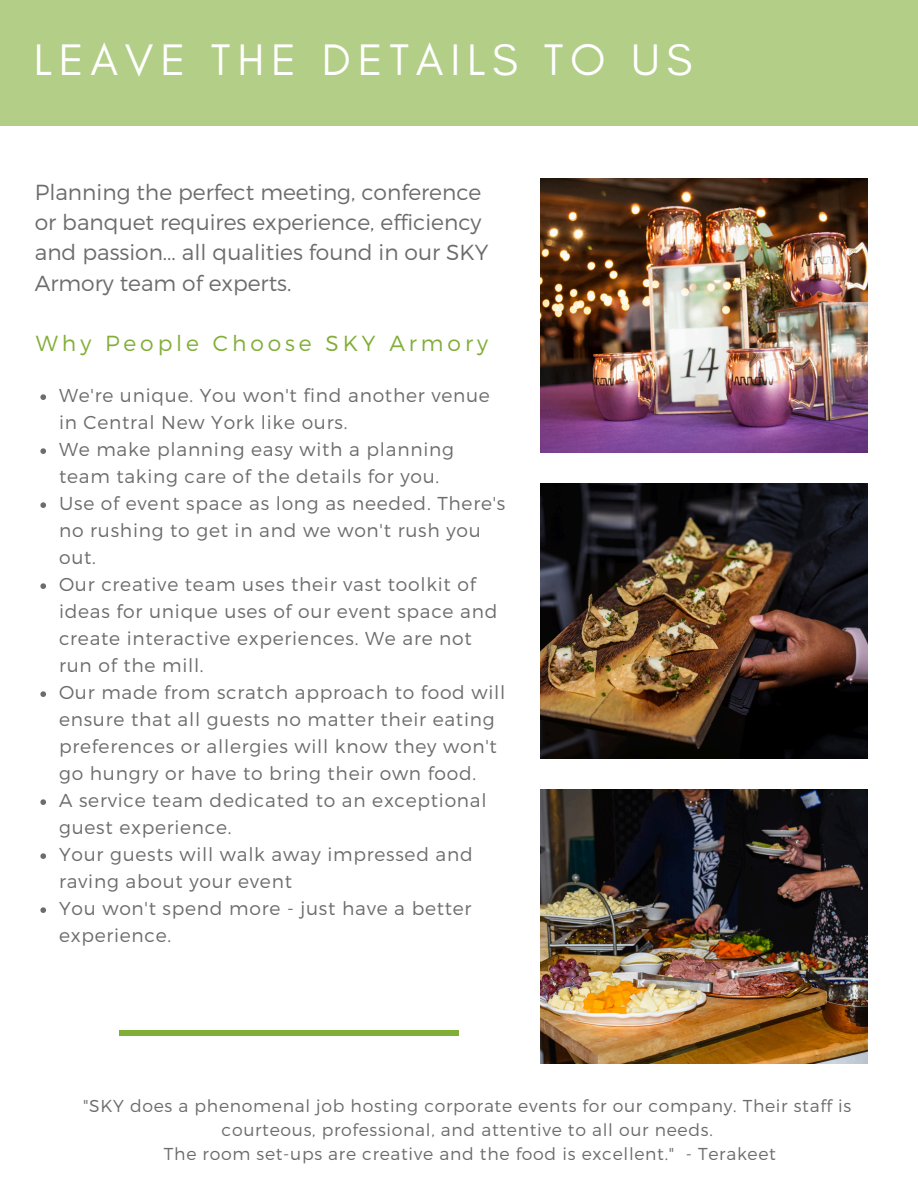
<style>
.page{position:relative;width:918px;height:1188px;background:#fff}
.page>*{position:absolute;margin:0;border:0;box-sizing:border-box;transform-origin:0 0}
.t1{font:45px "Glacial Indifference";letter-spacing:.15em;color:#fff}
.t2{font:300 21.75px/30.3px "Montserrat";color:#6c6c6c}
.t3{font:300 21.75px "Montserrat";letter-spacing:.18em;color:#81ae37}
.t4{font:300 18.75px/27px "Montserrat";letter-spacing:.04em;color:#6c6c6c}
.t5{font:300 17.25px/23.7px "Montserrat";letter-spacing:.04em;color:#6c6c6c;text-align:center}
</style>
<div class="page">
<img style="left:540px;top:178px;width:327px;height:275px">
<img style="left:540px;top:483px;width:327px;height:276px">
<img style="left:540px;top:789px;width:327px;height:275px">
<div style="left:0;top:0;width:918px;height:126px;background:#b3ce87"></div>
<svg style="left:40px;top:394px;width:6px;height:6px"></svg>
<svg style="left:40px;top:448px;width:6px;height:6px"></svg>
<svg style="left:40px;top:502px;width:6px;height:6px"></svg>
<svg style="left:40px;top:583px;width:6px;height:6px"></svg>
<svg style="left:40px;top:691px;width:6px;height:6px"></svg>
<svg style="left:40px;top:799px;width:6px;height:6px"></svg>
<svg style="left:40px;top:853px;width:6px;height:6px"></svg>
<svg style="left:40px;top:907px;width:6px;height:6px"></svg>
<hr style="left:120px;top:1031px;width:338px;height:4px;background:#81ae37">
<p class="t1" style="left:34px;top:33px;width:660px">LEAVE THE DETAILS TO US</p>
<h1 class="t2" style="left:35px;top:176px;width:455px">Planning the perfect meeting, conference or banquet requires experience, efficiency and passion... all qualities found in our SKY Armory team of experts.</h1>
<p class="t3" style="left:36px;top:329px;width:454px">Why People Choose SKY Armory</p>
<p class="t4" style="left:59px;top:381px;width:432px">We're unique. You won't find another venue in Central New York like ours.</p>
<p class="t4" style="left:59px;top:435px;width:396px">We make planning easy with a planning team taking care of the details for you.</p>
<p class="t4" style="left:59px;top:489px;width:448px">Use of event space as long as needed. There's no rushing to get in and we won't rush you out.</p>
<p class="t4" style="left:59px;top:570px;width:440px">Our creative team uses their vast toolkit of ideas for unique uses of our event space and create interactive experiences. We are not run of the mill.</p>
<p class="t4" style="left:59px;top:678px;width:448px">Our made from scratch approach to food will ensure that all guests no matter their eating preferences or allergies will know they won't go hungry or have to bring their own food.</p>
<p class="t4" style="left:59px;top:786px;width:429px">A service team dedicated to an exceptional guest experience.</p>
<p class="t4" style="left:59px;top:840px;width:415px">Your guests will walk away impressed and raving about your event</p>
<p class="t4" style="left:59px;top:894px;width:414px">You won't spend more - just have a better experience.</p>
<h2 class="t5" style="left:83px;top:1094px;width:770px">"SKY does a phenomenal job hosting corporate events for our company. Their staff is courteous, professional, and attentive to all our needs.</h2>
<h2 class="t5" style="left:164px;top:1141px;width:614px">The room set-ups are creative and the food is excellent." - Terakeet</h2>
</div>
